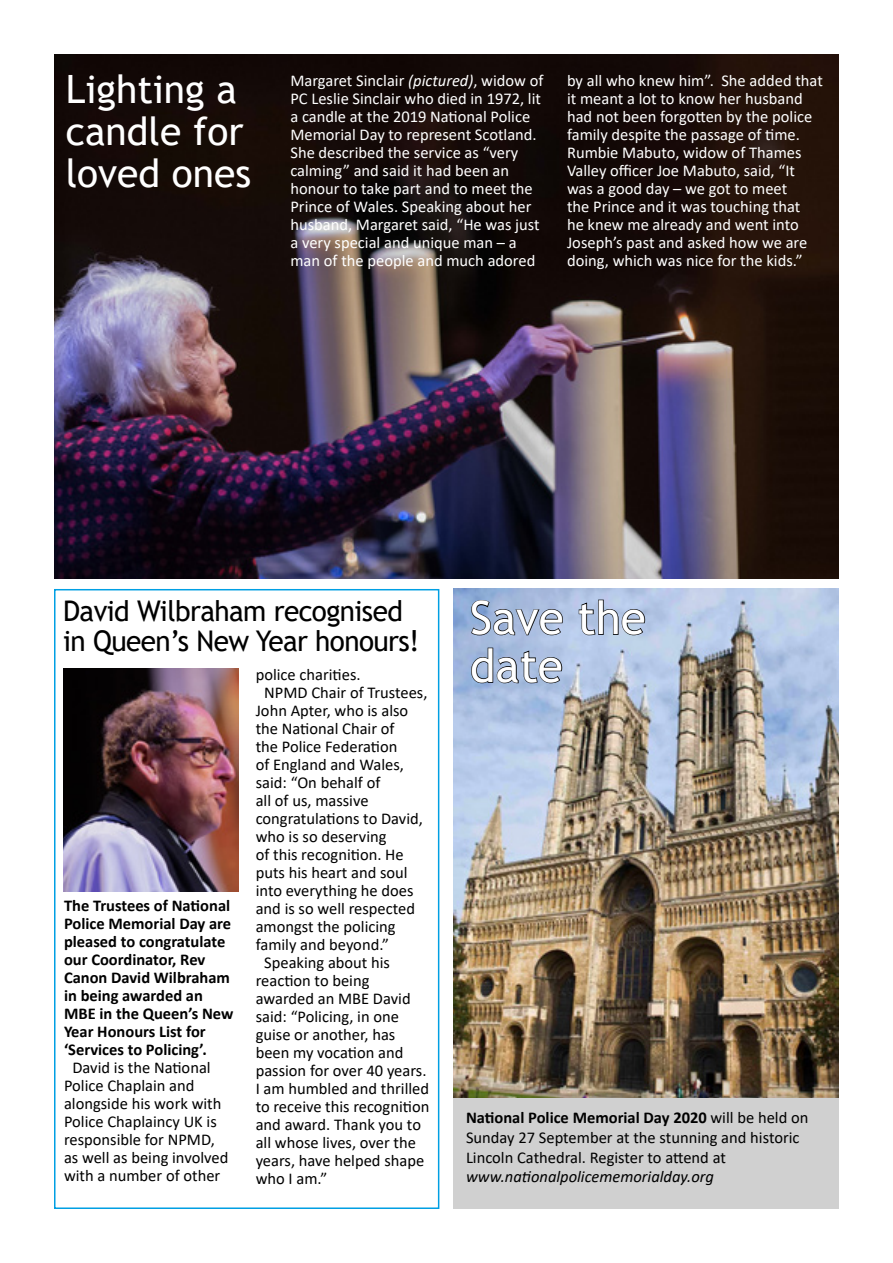
<style>
.page{position:relative;width:893px;height:1263px;background:#fff}
.page>*{position:absolute;margin:0;border:0;box-sizing:border-box;transform-origin:0 0}
.t1{font:45.9px "Trebuchet MS";color:#fff}
.t2{font:39px/42px "Trebuchet MS";color:#fff}
.t3{font:28.5px/30px "Trebuchet MS";letter-spacing:-.02em;color:#000}
.t4{font:16.5px/18px "Calibri";color:#000}
.t5{font:16.5px/18px "Calibri";color:#fff}
.t6{font:700 16.5px/18px "Calibri";color:#000}
.t7{font:italic 16.5px "Calibri";color:#000}
.s1{font-style:italic}
.s2{font-weight:700}
</style>
<div class="page">
<div style="left:453px;top:1098px;width:386px;height:111px;background:#d0d0d0"></div>
<img style="left:54px;top:54px;width:785px;height:524px">
<img style="left:453px;top:589px;width:386px;height:509px">
<div style="left:54px;top:589px;width:385px;height:620px;border:2px solid #009fe3"></div>
<img style="left:63px;top:668px;width:175px;height:223px">
<svg style="left:470px;top:599px;width:94px;height:37px;background:#8394b1"></svg>
<svg style="left:578px;top:599px;width:68px;height:37px;background:#8f9eb6"></svg>
<svg style="left:470px;top:647px;width:93px;height:37px;background:#8394b0"></svg>
<h2 class="t2" style="left:66px;top:68px;width:187px">Lighting a candle for loved ones</h2>
<p class="t5" style="left:290px;top:71px;width:254px">Margaret Sinclair <span class="s1">(pictured)</span>, widow of PC Leslie Sinclair who died in 1972, lit a candle at the 2019 National Police Memorial Day to represent Scotland.<br>She described the service as “very calming” and said it had been an honour to take part and to meet the Prince of Wales. Speaking about her husband, Margaret said, “He was just a very special and unique man – a man of the people and much adored</p>
<p class="t5" style="left:567px;top:71px;width:257px">by all who knew him”. She added that it meant a lot to know her husband had not been forgotten by the police family despite the passage of time.<br>Rumbie Mabuto, widow of Thames Valley officer Joe Mabuto, said, “It was a good day – we got to meet<br>the Prince and it was touching that<br>he knew me already and went into Joseph’s past and asked how we are doing, which was nice for the kids.”</p>
<h3 class="t3" style="left:63px;top:596px;width:584px">David Wilbraham recognised<br>in Queen’s New Year honours! <sup>Save</sup> <sup>the</sup></h3>
<h1 class="t1" style="left:470px;top:637px;width:94px">date</h1>
<p class="t4" style="left:256px;top:665px;width:106px">police charities.</p>
<p class="t4" style="left:264px;top:683px;width:165px">NPMD Chair of Trustees,</p>
<p class="t4" style="left:256px;top:701px;width:154px">John Apter, who is also</p>
<p class="t4" style="left:256px;top:719px;width:140px">the National Chair of</p>
<p class="t4" style="left:256px;top:737px;width:143px">the Police Federation</p>
<p class="t4" style="left:256px;top:755px;width:150px">of England and Wales,</p>
<p class="t4" style="left:256px;top:773px;width:126px">said: “On behalf of</p>
<p class="t4" style="left:256px;top:791px;width:114px">all of us, massive</p>
<p class="t4" style="left:256px;top:809px;width:169px">congratulations to David,</p>
<p class="t4" style="left:256px;top:827px;width:132px">who is so deserving</p>
<p class="t4" style="left:256px;top:845px;width:150px">of this recognition. He</p>
<p class="t4" style="left:256px;top:863px;width:153px">puts his heart and soul</p>
<p class="t4" style="left:256px;top:881px;width:159px">into everything he does</p>
<p class="t4" style="left:256px;top:899px;width:161px">and is so well respected</p>
<p class="t4" style="left:256px;top:917px;width:141px">amongst the policing</p>
<p class="t4" style="left:256px;top:935px;width:135px">family and beyond.”</p>
<p class="t4" style="left:264px;top:953px;width:127px">Speaking about his</p>
<p class="t4" style="left:256px;top:971px;width:115px">reaction to being</p>
<p class="t4" style="left:256px;top:989px;width:156px">awarded an MBE David</p>
<p class="t4" style="left:256px;top:1007px;width:145px">said: “Policing, in one</p>
<p class="t4" style="left:256px;top:1025px;width:141px">guise or another, has</p>
<p class="t4" style="left:256px;top:1043px;width:149px">been my vocation and</p>
<p class="t4" style="left:256px;top:1061px;width:172px">passion for over 40 years.</p>
<p class="t4" style="left:256px;top:1079px;width:175px">I am humbled and thrilled</p>
<p class="t4" style="left:256px;top:1097px;width:175px">to receive this recognition</p>
<p class="t4" style="left:256px;top:1115px;width:167px">and award. Thank you to</p>
<p class="t4" style="left:256px;top:1133px;width:162px">all whose lives, over the</p>
<p class="t4" style="left:256px;top:1151px;width:170px">years, have helped shape</p>
<p class="t4" style="left:256px;top:1169px;width:73px">who I am.”</p>
<p class="t6" style="left:64px;top:897px;width:171px">The Trustees of National<br>Police Memorial Day are pleased to congratulate our Coordinator, Rev<br>Canon David Wilbraham in being awarded an<br>MBE in the Queen’s New<br>Year Honours List for ‘Services to Policing’.</p>
<p class="t4" style="left:64px;top:1058px;width:166px;text-indent:8px">David is the National<br>Police Chaplain and alongside his work with<br>Police Chaplaincy UK is responsible for NPMD, as well as being involved with a number of other</p>
<p class="t4" style="left:466px;top:1107px;width:344px;line-height:19.8px"><span class="s2">National Police Memorial Day 2020</span> will be held on<br>Sunday 27 September at the stunning and historic<br>Lincoln Cathedral. Register to attend at</p>
<p class="t7" style="left:466px;top:1165px;width:249px">www.nationalpolicememorialday.org</p>
</div>
